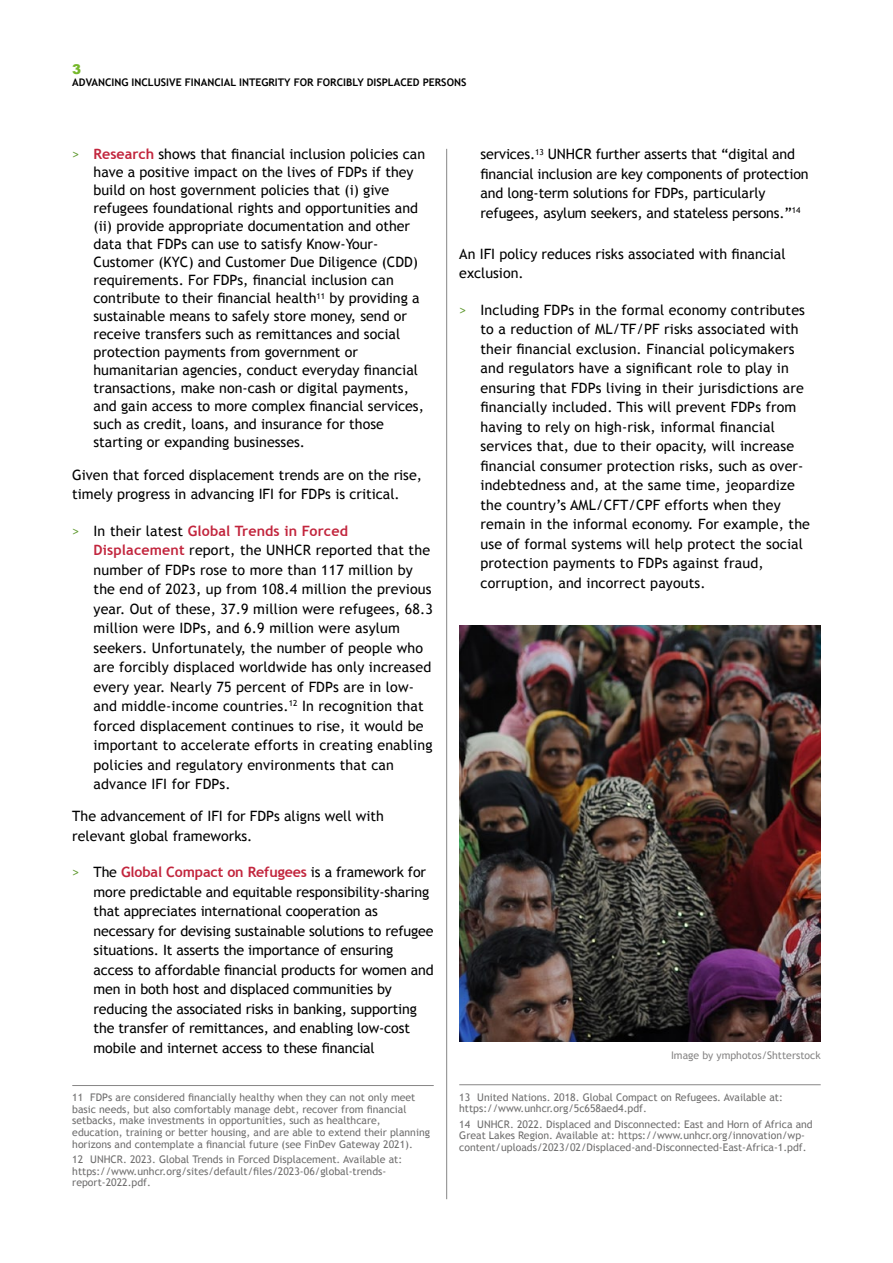
<style>
.page{position:relative;width:893px;height:1263px;background:#fff}
.page>*{position:absolute;margin:0;border:0;box-sizing:border-box;transform-origin:0 0}
.t1{font:14.25px/19.5px "Trebuchet MS";color:#000}
.t2{font:900 13.5px "Arial";color:#76b82a}
.t3{font:10.5px/11.6px "Trebuchet MS";color:#706f6f}
.t4{font:700 10.5px "Trebuchet MS";color:#000}
.t5{font:10.5px "Trebuchet MS";color:#878686}
.s1{color:#609a31}
.s2{font-weight:700;color:#c2253d}
</style>
<div class="page">
<hr style="left:446px;top:149px;width:1px;height:1050px;background:#878787">
<hr style="left:72px;top:1085px;width:362px;height:1px;background:#878686">
<hr style="left:459px;top:1084px;width:362px;height:1px;background:#878686">
<img style="left:459px;top:625px;width:362px;height:417px">
<p class="t2" style="left:72px;top:59px;width:11px">3</p>
<p class="t4" style="left:72px;top:75px;width:396px">ADVANCING INCLUSIVE FINANCIAL INTEGRITY FOR FORCIBLY DISPLACED PERSONS</p>
<p class="t1" style="left:94px;top:145px;width:333px;line-height:18px;text-indent:-21px"><span class="s1">&gt;</span> <span class="s2">Research</span> shows that financial inclusion policies can have a positive impact on the lives of FDPs if they build on host government policies that (i) give refugees foundational rights and opportunities and (ii) provide appropriate documentation and other data that FDPs can use to satisfy Know-Your-Customer (KYC) and Customer Due Diligence (CDD) requirements. For FDPs, financial inclusion can contribute to their financial health<sup>11</sup> by providing a sustainable means to safely store money, send or receive transfers such as remittances and social protection payments from government or humanitarian agencies, conduct everyday financial transactions, make non-cash or digital payments, and gain access to more complex financial services, such as credit, loans, and insurance for those starting or expanding businesses.</p>
<p class="t1" style="left:72px;top:465px;width:351px">Given that forced displacement trends are on the rise, timely progress in advancing IFI for FDPs is critical.</p>
<p class="t1" style="left:94px;top:521px;width:341px;text-indent:-21px"><span class="s1">&gt;</span> In their latest <span class="s2">Global Trends in Forced Displacement</span> report, the UNHCR reported that the number of FDPs rose to more than 117 million by the end of 2023, up from 108.4 million the previous year. Out of these, 37.9 million were refugees, 68.3 million were IDPs, and 6.9 million were asylum seekers. Unfortunately, the number of people who are forcibly displaced worldwide has only increased every year. Nearly 75 percent of FDPs are in low&shy;and middle-income countries.<sup>12</sup> In recognition that forced displacement continues to rise, it would be important to accelerate efforts in creating enabling policies and regulatory environments that can advance IFI for FDPs.</p>
<p class="t1" style="left:72px;top:807px;width:313px">The advancement of IFI for FDPs aligns well with relevant global frameworks.</p>
<p class="t1" style="left:94px;top:863px;width:342px;text-indent:-21px"><span class="s1">&gt;</span> The <span class="s2">Global Compact on Refugees</span> is a framework for more predictable and equitable responsibility-sharing that appreciates international cooperation as necessary for devising sustainable solutions to refugee situations. It asserts the importance of ensuring access to affordable financial products for women and men in both host and displaced communities by reducing the associated risks in banking, supporting the transfer of remittances, and enabling low-cost mobile and internet access to these financial</p>
<p class="t3" style="left:72px;top:1092px;width:359px">11 FDPs are considered financially healthy when they can not only meet basic needs, but also comfortably manage debt, recover from financial setbacks, make investments in opportunities, such as healthcare, education, training or better housing, and are able to extend their planning horizons and contemplate a financial future (see FinDev Gateway 2021).</p>
<p class="t3" style="left:72px;top:1154px;width:331px">12 UNHCR. 2023. Global Trends in Forced Displacement. Available at: https://www.unhcr.org/sites/default/files/2023-06/global-trends&shy;report-2022.pdf.</p>
<p class="t1" style="left:480px;top:145px;width:330px">services.<sup>13</sup> UNHCR further asserts that “digital and financial inclusion are key components of protection and long-term solutions for FDPs, particularly refugees, asylum seekers, and stateless persons.”<sup>14</sup></p>
<p class="t1" style="left:459px;top:244px;width:328px">An IFI policy reduces risks associated with financial exclusion.</p>
<p class="t1" style="left:480px;top:300px;width:331px;text-indent:-21px"><span class="s1">&gt;</span> Including FDPs in the formal economy contributes to a reduction of ML/TF/PF risks associated with their financial exclusion. Financial policymakers and regulators have a significant role to play in ensuring that FDPs living in their jurisdictions are financially included. This will prevent FDPs from having to rely on high-risk, informal financial services that, due to their opacity, will increase financial consumer protection risks, such as over&shy;indebtedness and, at the same time, jeopardize the country’s AML/CFT/CPF efforts when they remain in the informal economy. For example, the use of formal systems will help protect the social protection payments to FDPs against fraud, corruption, and incorrect payouts.</p>
<p class="t5" style="left:671px;top:1049px;width:151px">Image by ymphotos/Shtterstock</p>
<p class="t3" style="left:459px;top:1091px;width:325px">13 United Nations. 2018. Global Compact on Refugees. Available at: https://www.unhcr.org/5c658aed4.pdf.</p>
<p class="t3" style="left:459px;top:1118px;width:355px">14 UNHCR. 2022. Displaced and Disconnected: East and Horn of Africa and<br>Great Lakes Region. Available at: https://www.unhcr.org/innovation/wp&shy;content/uploads/2023/02/Displaced-and-Disconnected-East-Africa-1.pdf.</p>
</div>
